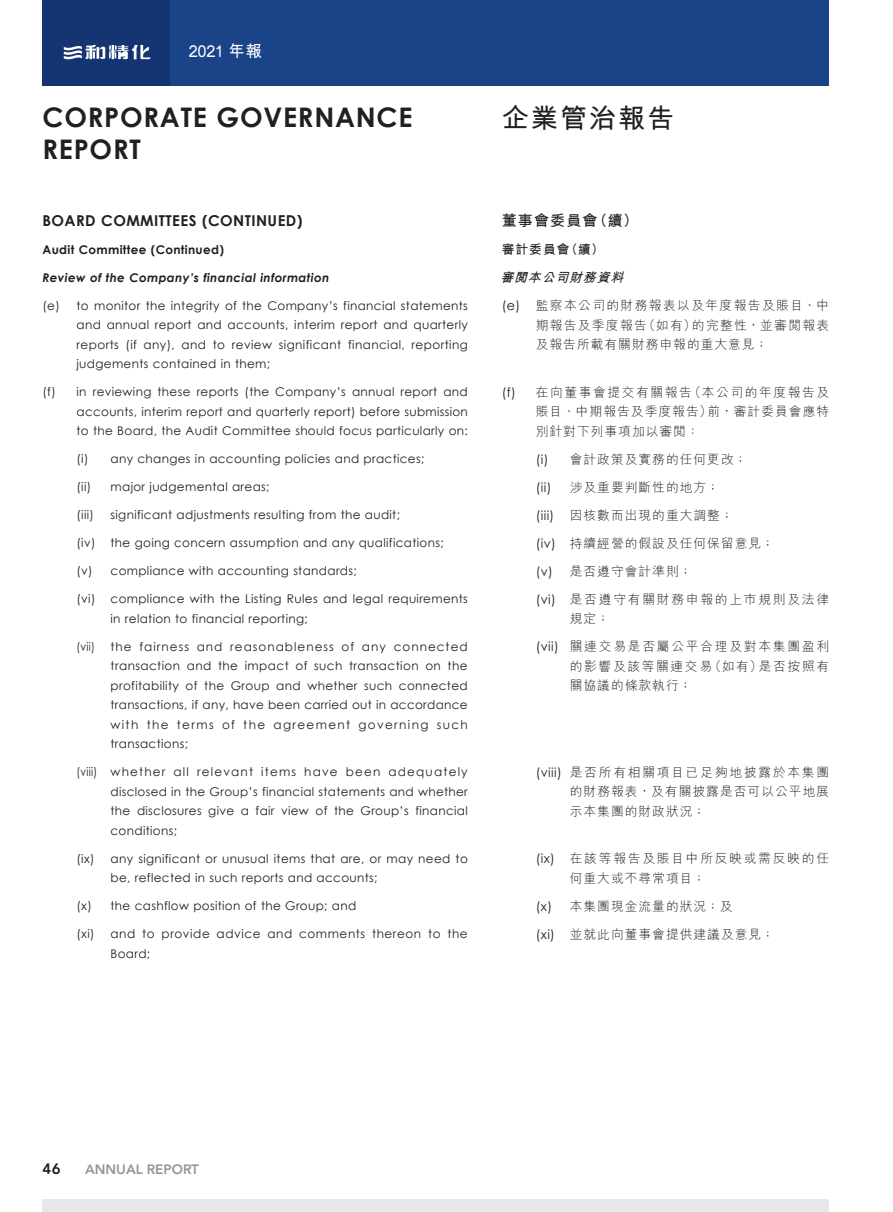
<style>
.page{position:relative;width:893px;height:1212px;background:#fff}
.page>*{position:absolute;margin:0;border:0;box-sizing:border-box;transform-origin:0 0}
.t1{font:700 27px/31.5px "Century Gothic";letter-spacing:.03em;color:#231f20}
.t2{font:700 27px "M Hei HK";letter-spacing:.08em;color:#231f20}
.t3{font:600 16.5px "M Yuen HK";color:#fff}
.t4{font:700 15px "Century Gothic";letter-spacing:.03em;color:#231f20}
.t5{font:700 15px "M Hei HK";letter-spacing:.08em;color:#231f20}
.t6{font:800 15px "Avenir LT Std";color:#231f20}
.t7{font:800 13.5px "Avenir LT Std";color:#939598}
.t8{font:300 12.75px/19.5px "M Hei HK";letter-spacing:.08em;color:#231f20}
.t9{font:300 12.75px/28px "M Hei HK";letter-spacing:.14em;color:#231f20}
.t10{font:300 12.75px/28px "M Hei HK";letter-spacing:.11em;color:#231f20}
.t11{font:300 12.75px/19.5px "M Hei HK";letter-spacing:.13em;color:#231f20}
.t12{font:700 12.75px "M Hei HK";letter-spacing:.08em;color:#231f20}
.t13{font:12.75px "Century Gothic";color:#231f20}
.t14{font:12px/19.5px "Century Gothic";letter-spacing:.03em;color:#231f20;text-align:justify}
.t15{font:12px/19.5px "Century Gothic";letter-spacing:.03em;color:#231f20;text-align:justify;scale:.85 1}
.t16{font:12px/19.5px "Century Gothic";letter-spacing:.05em;color:#231f20}
.t17{font:italic 700 12px "Century Gothic";letter-spacing:.03em;color:#231f20}
.t18{font:700 12px "Century Gothic";letter-spacing:.03em;color:#231f20}
.s1{font-family:"M Hei HK";font-weight:700}
.s2{font-weight:700;font-style:italic}
.s3{font-family:"Century Gothic";font-weight:400}
</style>
<div class="page">
<div style="left:43px;top:0;width:786px;height:85px;background:#1b4387"></div>
<div style="left:43px;top:0;width:127px;height:85px;background:#153572"></div>
<svg style="left:64px;top:45px;width:86px;height:15px"></svg>
<div style="left:43px;top:1199px;width:786px;height:13px;background:#e6e7e9"></div>
<h2 class="t3" style="left:189px;top:40px;width:75px">2021 <span class="s1">年報</span></h2>
<h1 class="t1" style="left:43px;top:101px;width:371px">CORPORATE GOVERNANCE<br>REPORT</h1>
<h1 class="t2" style="left:502px;top:99px;width:174px">企業管治報告</h1>
<p class="t4" style="left:43px;top:209px;width:261px">BOARD COMMITTEES (CONTINUED)</p>
<p class="t18" style="left:43px;top:240px;width:183px">Audit Committee (Continued)</p>
<p class="t17" style="left:43px;top:268px;width:288px">Review of the Company’s financial information</p>
<p class="t14" style="left:77px;top:295px;width:393px;text-indent:-34px">(e) to monitor the integrity of the Company’s financial statements and annual report and accounts, interim report and quarterly reports (if any), and to review significant financial, reporting judgements contained in them;</p>
<p class="t14" style="left:77px;top:382px;width:393px;text-indent:-34px">(f) in reviewing these reports (the Company’s annual report and accounts, interim report and quarterly report) before submission to the Board, the Audit Committee should focus particularly on:</p>
<p class="t14" style="left:77px;top:449px;width:349px">(i) any changes in accounting policies and practices;</p>
<p class="t14" style="left:77px;top:477px;width:195px">(ii) major judgemental areas;</p>
<p class="t14" style="left:77px;top:505px;width:19px">(iii)</p>
<p class="t14" style="left:111px;top:505px;width:291px">significant adjustments resulting from the audit;</p>
<p class="t14" style="left:77px;top:533px;width:369px">(iv) the going concern assumption and any qualifications;</p>
<p class="t14" style="left:77px;top:561px;width:282px">(v) compliance with accounting standards;</p>
<p class="t14" style="left:111px;top:589px;width:359px;text-indent:-34px">(vi) compliance with the Listing Rules and legal requirements in relation to financial reporting;</p>
<p class="t15" style="left:77px;top:636px;width:23px">(vii)</p>
<p class="t14" style="left:111px;top:636px;width:359px">the fairness and reasonableness of any connected transaction and the impact of such transaction on the profitability of the Group and whether such connected transactions, if any, have been carried out in accordance with the terms of the agreement governing such transactions;</p>
<p class="t15" style="left:111px;top:762px;width:422px;text-indent:-34px">(viii) whether all relevant items have been adequately disclosed in the Group’s financial statements and whether the disclosures give a fair view of the Group’s financial conditions;</p>
<p class="t14" style="left:111px;top:848px;width:359px;text-indent:-34px">(ix) any significant or unusual items that are, or may need to be, reflected in such reports and accounts;</p>
<p class="t14" style="left:77px;top:896px;width:281px">(x) the cashflow position of the Group; and</p>
<p class="t16" style="left:111px;top:924px;width:359px;text-indent:-34px">(xi) and to provide advice and comments thereon to the<br>Board;</p>
<p class="t5" style="left:502px;top:210px;width:138px">董事會委員會（續）</p>
<p class="t12" style="left:502px;top:240px;width:104px">審計委員會（續）</p>
<p class="t10" style="left:500px;top:263px;width:330px"><span class="s2">審閱本公司財務資料<br></span><span class="s3">(e)</span> 監察本公司的財務報表以及年度報告及賬目、中</p>
<p class="t8" style="left:536px;top:315px;width:295px">期報告及季度報告（如有）的完整性，並審閱報表及報告所載有關財務申報的重大意見；</p>
<p class="t8" style="left:536px;top:382px;width:295px;text-align:justify;text-indent:-34px"><span class="s3">(f)</span> 在向董事會提交有關報告（本公司的年度報告及賬目、中期報告及季度報告）前，審計委員會應特別針對下列事項加以審閱：</p>
<p class="t8" style="left:536px;top:449px;width:213px"><span class="s3">(i)</span> 會計政策及實務的任何更改；</p>
<p class="t13" style="left:536px;top:478px;width:17px">(ii)</p>
<p class="t8" style="left:536px;top:472px;width:295px;line-height:28px;text-indent:34px">涉及重要判斷性的地方；<br><span class="s3">(iii)</span> 因核數而出現的重大調整；<br><span class="s3">(iv)</span> 持續經營的假設及任何保留意見；<br><span class="s3">(v)</span> 是否遵守會計準則；<br><span class="s3">(vi)</span> 是否遵守有關財務申報的上巿規則及法律</p>
<p class="t9" style="left:536px;top:604px;width:295px;text-indent:34px">規定；<br><span class="s3">(vii)</span> 關連交易是否屬公平合理及對本集團盈利</p>
<p class="t11" style="left:570px;top:656px;width:261px">的影響及該等關連交易（如有）是否按照有關協議的條款執行；</p>
<p class="t8" style="left:570px;top:762px;width:261px;text-align:justify;text-indent:-34px"><span class="s3">(viii)</span> 是否所有相關項目已足夠地披露於本集團的財務報表，及有關披露是否可以公平地展示本集團的財政狀況；</p>
<p class="t9" style="left:570px;top:848px;width:261px;line-height:19.5px;text-indent:-34px"><span class="s3">(ix)</span> 在該等報告及賬目中所反映或需反映的任何重大或不尋常項目；</p>
<p class="t8" style="left:536px;top:891px;width:240px;line-height:28px"><span class="s3">(x)</span> 本集團現金流量的狀況；及<br><span class="s3">(xi)</span> 並就此向董事會提供建議及意見；</p>
<p class="t6" style="left:43px;top:1160px;width:20px">46</p>
<p class="t7" style="left:85px;top:1161px;width:115px">ANNUAL REPORT</p>
</div>
